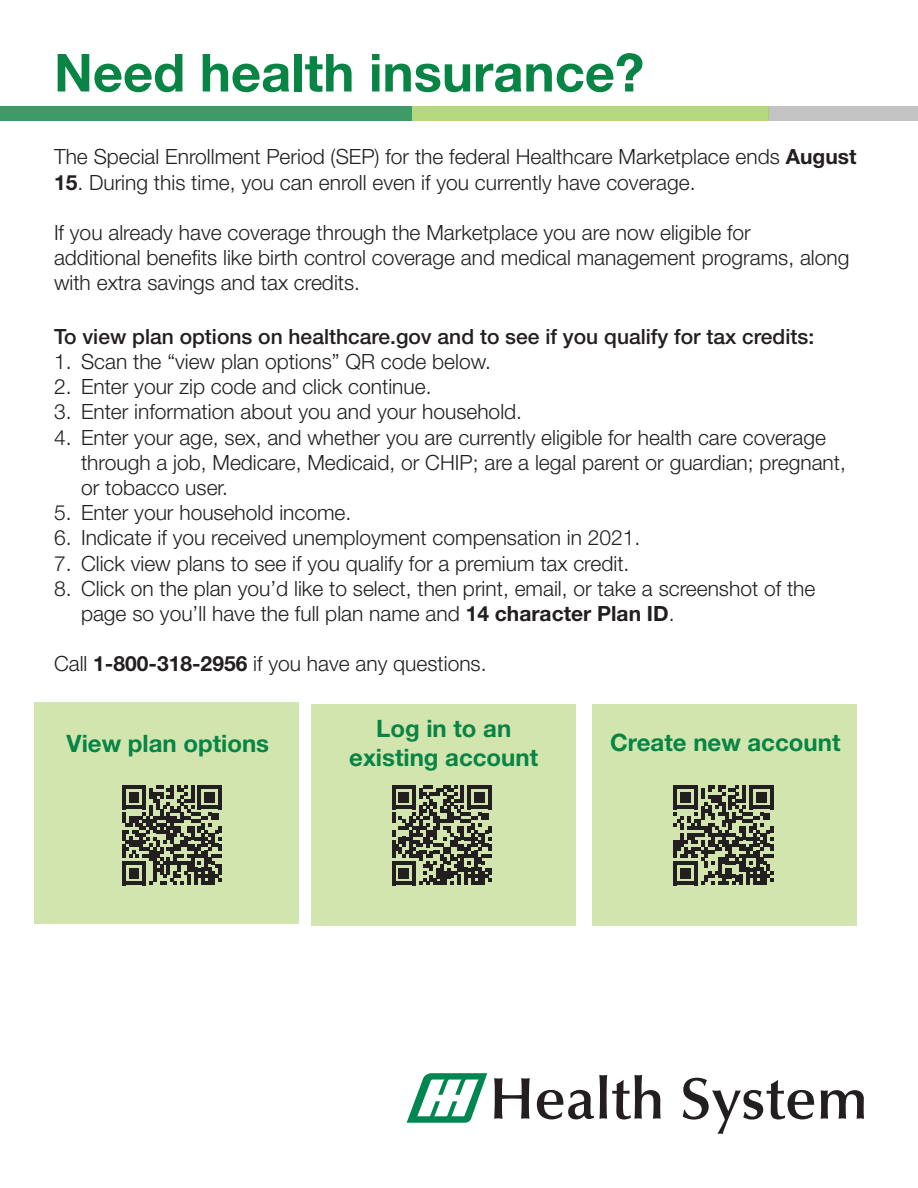
<style>
.page{position:relative;width:918px;height:1188px;background:#fff}
.page>*{position:absolute;margin:0;border:0;box-sizing:border-box;transform-origin:0 0}
.t1{font:700 52.5px "Helvetica Neue LT Std";color:#088445}
.t2{font:700 24px/28.8px "Helvetica Neue LT Std";color:#088445;text-align:center}
.t3{font:300 21px/25.2px "Helvetica Neue LT Std";color:#231f20}
.t4{font:500 21px "Helvetica Neue LT Std";color:#231f20}
.s1{font-weight:700}
</style>
<div class="page">
<div style="left:592px;top:704px;width:265px;height:221px;background:#d2e5af"></div>
<div style="left:311px;top:704px;width:265px;height:221px;background:#d2e5af"></div>
<div style="left:34px;top:702px;width:265px;height:221px;background:#d2e5af"></div>
<div style="left:768px;top:106px;width:150px;height:15px;background:#c3c3c3"></div>
<div style="left:0;top:106px;width:412px;height:15px;background:#3c9b67"></div>
<div style="left:412px;top:106px;width:357px;height:15px;background:#b5d87e"></div>
<svg style="left:494px;top:1078px;width:36px;height:41px"></svg>
<svg style="left:537px;top:1075px;width:124px;height:45px"></svg>
<svg style="left:683px;top:1078px;width:131px;height:56px"></svg>
<svg style="left:821px;top:1090px;width:43px;height:29px"></svg>
<svg style="left:407px;top:1073px;width:80px;height:50px"></svg>
<svg style="left:122px;top:785px;width:100px;height:100px"></svg>
<svg style="left:392px;top:785px;width:100px;height:100px"></svg>
<svg style="left:674px;top:785px;width:100px;height:100px"></svg>
<h1 class="t1" style="left:54px;top:40px;width:592px">Need health insurance?</h1>
<p class="t3" style="left:54px;top:144px;width:804px">The Special Enrollment Period (SEP) for the federal Healthcare Marketplace ends <span class="s1">August</span></p>
<p class="t3" style="left:54px;top:169px;width:643px"><span class="s1">15</span>. During this time, you can enroll even if you currently have coverage.</p>
<p class="t3" style="left:54px;top:219px;width:797px">If you already have coverage through the Marketplace you are now eligible for<br>additional benefits like birth control coverage and medical management programs, along with extra savings and tax credits.</p>
<p class="t4" style="left:54px;top:324px;width:762px">To view plan options on healthcare.gov and to see if you qualify for tax credits:</p>
<p class="t3" style="left:54px;top:348px;width:439px">1. Scan the “view plan options” QR code below.</p>
<p class="t3" style="left:54px;top:374px;width:379px">2. Enter your zip code and click continue.</p>
<p class="t3" style="left:54px;top:399px;width:470px">3. Enter information about you and your household.</p>
<p class="t3" style="left:81px;top:424px;width:766px;text-indent:-27px">4. Enter your age, sex, and whether you are currently eligible for health care coverage through a job, Medicare, Medicaid, or CHIP; are a legal parent or guardian; pregnant, or tobacco user.</p>
<p class="t3" style="left:54px;top:500px;width:299px">5. Enter your household income.</p>
<p class="t3" style="left:54px;top:525px;width:588px">6. Indicate if you received unemployment compensation in 2021.</p>
<p class="t3" style="left:54px;top:550px;width:577px">7. Click view plans to see if you qualify for a premium tax credit.</p>
<p class="t3" style="left:81px;top:575px;width:736px;text-indent:-27px">8. Click on the plan you’d like to select, then print, email, or take a screenshot of the page so you’ll have the full plan name and <span class="s1">14 character Plan ID</span>.</p>
<p class="t3" style="left:54px;top:651px;width:434px">Call <span class="s1">1-800-318-2956</span> if you have any questions.</p>
<p class="t2" style="left:67px;top:729px;width:204px">View plan options</p>
<p class="t2" style="left:349px;top:714px;width:190px">Log in to an existing account</p>
<p class="t2" style="left:610px;top:727px;width:232px">Create new account</p>
</div>
